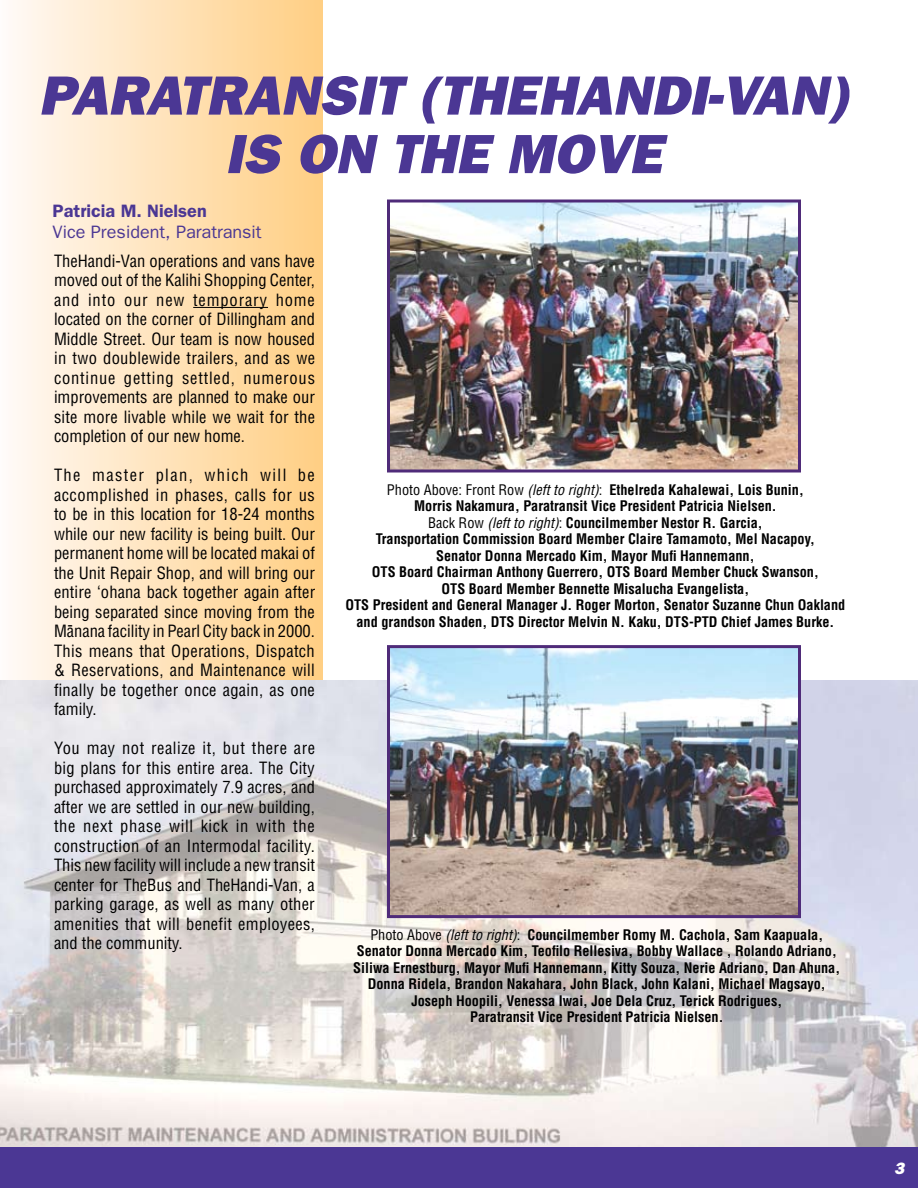
<style>
.page{position:relative;width:918px;height:1188px;background:#fff}
.page>*{position:absolute;margin:0;border:0;box-sizing:border-box;transform-origin:0 0}
.t1{font:italic 800 55.5px/58.5px "Franklin Gothic";color:#4b3794;text-align:center}
.t2{font:18px "Franklin Gothic";color:#4b3794}
.t3{font:600 18px "Franklin Gothic";color:#4b3794}
.t4{font:condensed 16.5px/19.5px "Helvetica";letter-spacing:.02em;color:#000;text-align:justify}
.t5{font:italic 800 16.5px "Franklin Gothic";color:#fff}
.t6{font:700 condensed 14.25px/16.5px "Helvetica";color:#000;text-align:center}
.s1{font-weight:400}
.s2{font-weight:400;font-style:italic}
</style>
<div class="page">
<div style="left:0;top:0;width:322px;height:1188px;background:linear-gradient(to right,#fffaf7,#ffce83)"></div>
<hr style="left:0;top:0;width:1px;height:1188px;background:#fffcfc">
<img style="left:0;top:680px;width:918px;height:467px">
<img style="left:391px;top:204px;width:406px;height:264px">
<div style="left:387px;top:200px;width:414px;height:272px;border:3px solid #4f2b79"></div>
<img style="left:391px;top:649px;width:406px;height:265px">
<div style="left:387px;top:645px;width:414px;height:273px;border:3px solid #4f2b79"></div>
<div style="left:0;top:1148px;width:918px;height:40px;background:#4b3794"></div>
<hr style="left:193px;top:307px;width:75px;height:1px;background:#000">
<h1 class="t1" style="left:38px;top:65px;width:812px">PARATRANSIT (THEHANDI-VAN)<br>IS ON THE MOVE</h1>
<p class="t3" style="left:53px;top:200px;width:156px">Patricia M. Nielsen</p>
<p class="t2" style="left:53px;top:221px;width:211px">Vice President, Paratransit</p>
<p class="t4" style="left:54px;top:251px;width:263px">TheHandi-Van operations and vans have moved out of the Kalihi Shopping Center, and into our new temporary home located on the corner of Dillingham and Middle Street. Our team is now housed in two doublewide trailers, and as we continue getting settled, numerous improvements are planned to make our site more livable while we wait for the completion of our new home.</p>
<p class="t4" style="left:54px;top:465px;width:263px">The master plan, which will be accomplished in phases, calls for us to be in this location for 18-24 months while our new facility is being built. Our permanent home will be located makai of the Unit Repair Shop, and will bring our entire ‘ohana back together again after being separated since moving from the Manana facility in Pearl City back in 2000.<br>This means that Operations, Dispatch &amp; Reservations, and Maintenance will finally be together once again, as one family.</p>
<p class="t4" style="left:54px;top:738px;width:263px">You may not realize it, but there are big plans for this entire area. The City purchased approximately 7.9 acres, and after we are settled in our new building, the next phase will kick in with the construction of an Intermodal facility.<br>This new facility will include a new transit center for TheBus and TheHandi-Van, a parking garage, as well as many other amenities that will benefit employees, and the community.</p>
<p class="t4" style="left:68px;top:615px;width:7px">-</p>
<p class="t6" style="left:345px;top:481px;width:501px"><span class="s1">Photo Above: Front Row</span> <span class="s2">(left to right)</span><span class="s1">:</span> Ethelreda Kahalewai, Lois Bunin,<br>Morris Nakamura, Paratransit Vice President Patricia Nielsen.<br><span class="s1">Back Row</span> <span class="s2">(left to right)</span><span class="s1">:</span> Councilmember Nestor R. Garcia,<br>Transportation Commission Board Member Claire Tamamoto, Mel Nacapoy,<br>Senator Donna Mercado Kim, Mayor Mufi Hannemann,<br>OTS Board Chairman Anthony Guerrero, OTS Board Member Chuck Swanson,<br>OTS Board Member Bennette Misalucha Evangelista,<br>OTS President and General Manager J. Roger Morton, Senator Suzanne Chun Oakland and grandson Shaden, DTS Director Melvin N. Kaku, DTS-PTD Chief James Burke.</p>
<p class="t6" style="left:353px;top:926px;width:488px"><span class="s1">Photo Above</span> <span class="s2">(left to right)</span><span class="s1">:</span> Councilmember Romy M. Cachola, Sam Kaapuala, Senator Donna Mercado Kim, Teofilo Rellesiva, Bobby Wallace , Rolando Adriano, Siliwa Ernestburg, Mayor Mufi Hannemann, Kitty Souza, Nerie Adriano, Dan Ahuna, Donna Ridela, Brandon Nakahara, John Black, John Kalani, Michael Magsayo, Joseph Hoopili, Venessa Iwai, Joe Dela Cruz, Terick Rodrigues,<br>Paratransit Vice President Patricia Nielsen.</p>
<p class="t5" style="left:894px;top:1159px;width:11px">3</p>
</div>
